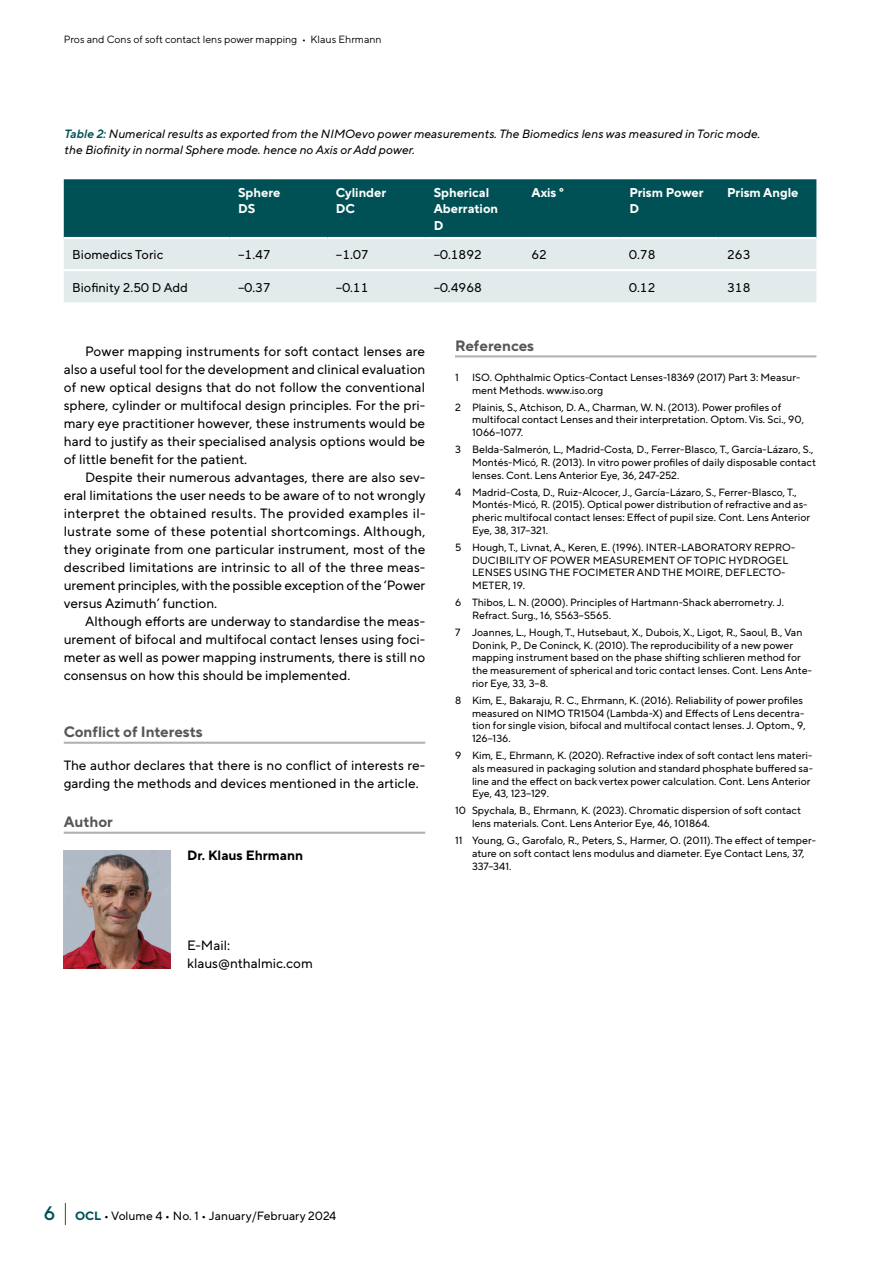
<style>
.page{position:relative;width:893px;height:1263px;background:#fff}
.page>*{position:absolute;margin:0;border:0;box-sizing:border-box;transform-origin:0 0}
.t1{font:700 15px "TT Norms Pro";color:#575756}
.t2{font:13.5px/18px "TT Norms Pro";color:#000;text-align:justify}
.t3{font:700 13.5px "TT Norms Pro";color:#000}
.t4{font:12.75px "TT Norms Pro";color:#000}
.t5{font:700 12.75px/16.5px "TT Norms Pro";color:#fff}
.t6{font:italic 12px/16.5px "TT Norms Pro";color:#000}
.t7{font:12px "TT Norms Pro";color:#000}
.t8{font:10.5px/12.8px "TT Norms Pro";color:#000}
.t9{font:10.5px "TT Norms Pro";color:#000}
.s1{font-weight:600;color:#005156}
.s2{font-weight:500;font-size:19.5px;color:#005156}
.s3{font-size:24px}
.s4{font-weight:700;color:#005156}
</style>
<div class="page">
<div style="left:64px;top:179px;width:752px;height:58px;background:#005156"></div>
<div style="left:64px;top:239px;width:752px;height:63px;background:#e2eaec"></div>
<hr style="left:64px;top:269px;width:166px;height:2px;background:#fff">
<hr style="left:230px;top:269px;width:97px;height:2px;background:#fff">
<hr style="left:327px;top:269px;width:98px;height:2px;background:#fff">
<hr style="left:425px;top:269px;width:98px;height:2px;background:#fff">
<hr style="left:523px;top:269px;width:98px;height:2px;background:#fff">
<hr style="left:621px;top:269px;width:98px;height:2px;background:#fff">
<hr style="left:719px;top:269px;width:97px;height:2px;background:#fff">
<hr style="left:64px;top:742px;width:361px;height:2px;background:#b3b2b2">
<hr style="left:64px;top:832px;width:361px;height:2px;background:#b3b2b2">
<hr style="left:455px;top:355px;width:361px;height:2px;background:#b3b2b2">
<img style="left:64px;top:851px;width:106px;height:117px">
<p class="t9" style="left:64px;top:31px;width:319px">Pros and Cons of soft contact lens power mapping • Klaus Ehrmann</p>
<p class="t6" style="left:64px;top:124px;width:697px"><span class="s1">Table 2:</span> Numerical results as exported from the NIMOevo power measurements. The Biomedics lens was measured in Toric mode. the Biofinity in normal Sphere mode. hence no Axis or Add power.</p>
<p class="t5" style="left:238px;top:183px;width:44px">Sphere<br>DS</p>
<p class="t5" style="left:336px;top:183px;width:52px">Cylinder<br>DC</p>
<p class="t5" style="left:434px;top:183px;width:66px">Spherical<br>Aberration<br>D</p>
<p class="t5" style="left:531px;top:183px;width:34px">Axis °</p>
<p class="t5" style="left:629px;top:183px;width:76px">Prism Power<br>D</p>
<p class="t5" style="left:727px;top:183px;width:73px">Prism Angle</p>
<p class="t4" style="left:72px;top:246px;width:93px">Biomedics Toric</p>
<p class="t4" style="left:238px;top:246px;width:34px">−1.47</p>
<p class="t4" style="left:336px;top:246px;width:34px">−1.07</p>
<p class="t4" style="left:434px;top:246px;width:50px">−0.1892</p>
<p class="t4" style="left:531px;top:246px;width:17px">62</p>
<p class="t4" style="left:629px;top:246px;width:28px">0.78</p>
<p class="t4" style="left:727px;top:246px;width:25px">263</p>
<p class="t4" style="left:72px;top:278px;width:117px">Biofinity 2.50 D Add</p>
<p class="t4" style="left:238px;top:278px;width:34px">−0.37</p>
<p class="t4" style="left:336px;top:278px;width:34px">−0.11</p>
<p class="t4" style="left:434px;top:278px;width:50px">−0.4968</p>
<p class="t4" style="left:629px;top:278px;width:28px">0.12</p>
<p class="t4" style="left:727px;top:278px;width:25px">318</p>
<p class="t2" style="left:64px;top:342px;width:363px;text-indent:21px">Power mapping instruments for soft contact lenses are also a useful tool for the development and clinical evaluation of new optical designs that do not follow the conventional sphere, cylinder or multifocal design principles. For the pri&shy;mary eye practitioner however, these instruments would be hard to justify as their specialised analysis options would be of little benefit for the patient.</p>
<p class="t2" style="left:64px;top:468px;width:363px;text-indent:21px">Despite their numerous advantages, there are also sev&shy;eral limitations the user needs to be aware of to not wrongly interpret the obtained results. The provided examples il&shy;lustrate some of these potential shortcomings. Although, they originate from one particular instrument, most of the described limitations are intrinsic to all of the three meas&shy;urement principles, with the possible exception of the ‘Power versus Azimuth’ function.</p>
<p class="t2" style="left:64px;top:611px;width:363px;text-indent:21px">Although efforts are underway to standardise the meas&shy;urement of bifocal and multifocal contact lenses using foci&shy;meter as well as power mapping instruments, there is still no consensus on how this should be implemented.</p>
<h1 class="t1" style="left:64px;top:721px;width:140px">Conflict of Interests</h1>
<p class="t2" style="left:64px;top:756px;width:363px">The author declares that there is no conflict of interests re&shy;garding the methods and devices mentioned in the article.</p>
<h1 class="t1" style="left:64px;top:811px;width:51px">Author</h1>
<p class="t3" style="left:187px;top:846px;width:118px">Dr. Klaus Ehrmann</p>
<p class="t2" style="left:187px;top:936px;width:127px">E-Mail: klaus@nthalmic.com</p>
<h1 class="t1" style="left:455px;top:335px;width:81px">References</h1>
<p class="t8" style="left:455px;top:370px;width:5px">1</p>
<p class="t8" style="left:472px;top:370px;width:330px">ISO. Ophthalmic Optics-Contact Lenses-18369 (2017) Part 3: Measur&shy;ment Methods. www.iso.org</p>
<p class="t8" style="left:472px;top:400px;width:334px;text-indent:-17px">2 Plainis, S., Atchison, D. A., Charman, W. N. (2013). Power profiles of multifocal contact Lenses and their interpretation. Optom. Vis. Sci., 90,<br>1066–1077.</p>
<p class="t8" style="left:472px;top:442px;width:346px;text-indent:-17px">3 Belda-Salmerón, L., Madrid-Costa, D., Ferrer-Blasco, T., García-Lázaro, S.,<br>Montés-Micó, R. (2013). In vitro power profiles of daily disposable contact lenses. Cont. Lens Anterior Eye, 36, 247-252.</p>
<p class="t8" style="left:472px;top:485px;width:340px;text-indent:-17px">4 Madrid-Costa, D., Ruiz-Alcocer, J., García-Lázaro, S., Ferrer-Blasco, T., Montés-Micó, R. (2015). Optical power distribution of refractive and as&shy;pheric multifocal contact lenses: Effect of pupil size. Cont. Lens Anterior Eye, 38, 317–321.</p>
<p class="t8" style="left:472px;top:540px;width:325px;text-indent:-17px">5 Hough, T., Livnat, A., Keren, E. (1996). INTER-LABORATORY REPRO-DUCIBILITY OF POWER MEASUREMENT OF TOPIC HYDROGEL LENSES USING THE FOCIMETER AND THE MOIRE, DEFLECTO-METER, 19.</p>
<p class="t8" style="left:472px;top:595px;width:314px;text-indent:-17px">6 Thibos, L. N. (2000). Principles of Hartmann-Shack aberrometry. J.<br>Refract. Surg., 16, S563–S565.</p>
<p class="t8" style="left:472px;top:625px;width:341px;text-indent:-17px">7 Joannes, L., Hough, T., Hutsebaut, X., Dubois, X., Ligot, R., Saoul, B., Van Donink, P., De Coninck, K. (2010). The reproducibility of a new power mapping instrument based on the phase shifting schlieren method for the measurement of spherical and toric contact lenses. Cont. Lens Ante&shy;rior Eye, 33, 3–8.</p>
<p class="t8" style="left:472px;top:693px;width:335px;text-indent:-17px">8 Kim, E., Bakaraju, R. C., Ehrmann, K. (2016). Reliability of power profiles measured on NIMO TR1504 (Lambda-X) and Effects of Lens decentra&shy;tion for single vision, bifocal and multifocal contact lenses. J. Optom., 9, 126–136.</p>
<p class="t8" style="left:472px;top:748px;width:342px;text-indent:-17px">9 Kim, E., Ehrmann, K. (2020). Refractive index of soft contact lens materi&shy;als measured in packaging solution and standard phosphate buffered sa&shy;line and the effect on back vertex power calculation. Cont. Lens Anterior Eye, 43, 123–129.</p>
<p class="t8" style="left:472px;top:803px;width:330px;text-indent:-17px">10 Spychala, B., Ehrmann, K. (2023). Chromatic dispersion of soft contact lens materials. Cont. Lens Anterior Eye, 46, 101864.</p>
<p class="t8" style="left:472px;top:833px;width:345px;text-indent:-17px">11 Young, G., Garofalo, R., Peters, S., Harmer, O. (2011). The effect of temper&shy;ature on soft contact lens modulus and diameter. Eye Contact Lens, 37,<br>337–341.</p>
<p class="t7" style="left:44px;top:1207px;width:294px"><span class="s2">6</span> <span class="s3">|</span> <span class="s4">OCL</span> • Volume 4 • No. 1 • January/February 2024</p>
</div>
